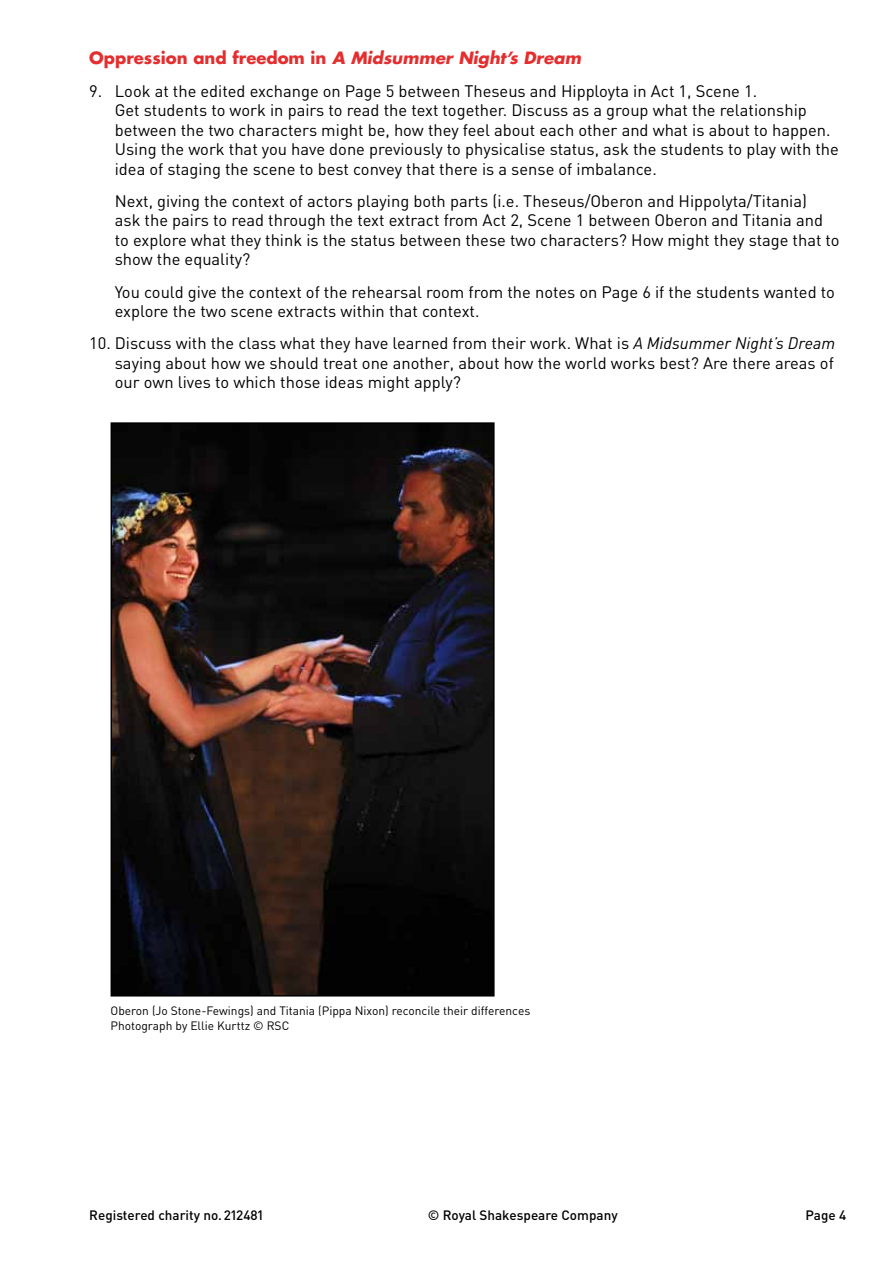
<style>
.page{position:relative;width:893px;height:1263px;background:#fff}
.page>*{position:absolute;margin:0;border:0;box-sizing:border-box;transform-origin:0 0}
.t1{font:16.5px/19.5px "DIN";color:#000}
.t2{font:700 16.5px "Futura";color:#e52d2e}
.t3{font:500 13.5px "DIN";color:#000}
.t4{font:12px/15px "DIN";color:#000}
.s1{font-style:italic}
</style>
<div class="page">
<img style="left:114px;top:425px;width:378px;height:568px">
<div style="left:111px;top:422px;width:384px;height:574px;border:2px solid #000"></div>
<p class="t2" style="left:89px;top:47px;width:493px">Oppression and freedom in <span class="s1">A Midsummer Night’s Dream</span></p>
<p class="t1" style="left:115px;top:81px;width:726px;text-indent:-26px">9. Look at the edited exchange on Page 5 between Theseus and Hipployta in Act 1, Scene 1.<br>Get students to work in pairs to read the text together. Discuss as a group what the relationship between the two characters might be, how they feel about each other and what is about to happen.<br>Using the work that you have done previously to physicalise status, ask the students to play with the idea of staging the scene to best convey that there is a sense of imbalance.</p>
<p class="t1" style="left:115px;top:191px;width:726px">Next, giving the context of actors playing both parts (i.e. Theseus/Oberon and Hippolyta/Titania)<br>ask the pairs to read through the text extract from Act 2, Scene 1 between Oberon and Titania and to explore what they think is the status between these two characters? How might they stage that to show the equality?</p>
<p class="t1" style="left:115px;top:282px;width:722px">You could give the context of the rehearsal room from the notes on Page 6 if the students wanted to explore the two scene extracts within that context.</p>
<p class="t1" style="left:115px;top:333px;width:722px;text-align:justify;text-indent:-26px">10. Discuss with the class what they have learned from their work. What is <span class="s1">A Midsummer Night’s Dream </span>saying about how we should treat one another, about how the world works best? Are there areas of our own lives to which those ideas might apply?</p>
<p class="t4" style="left:111px;top:1003px;width:421px">Oberon (Jo Stone-Fewings) and Titania (Pippa Nixon) reconcile their differences<br>Photograph by Ellie Kurttz © RSC</p>
<p class="t3" style="left:89px;top:1207px;width:176px">Registered charity no. 212481</p>
<p class="t3" style="left:428px;top:1207px;width:191px">© Royal Shakespeare Company</p>
<p class="t3" style="left:806px;top:1207px;width:42px">Page 4</p>
</div>
